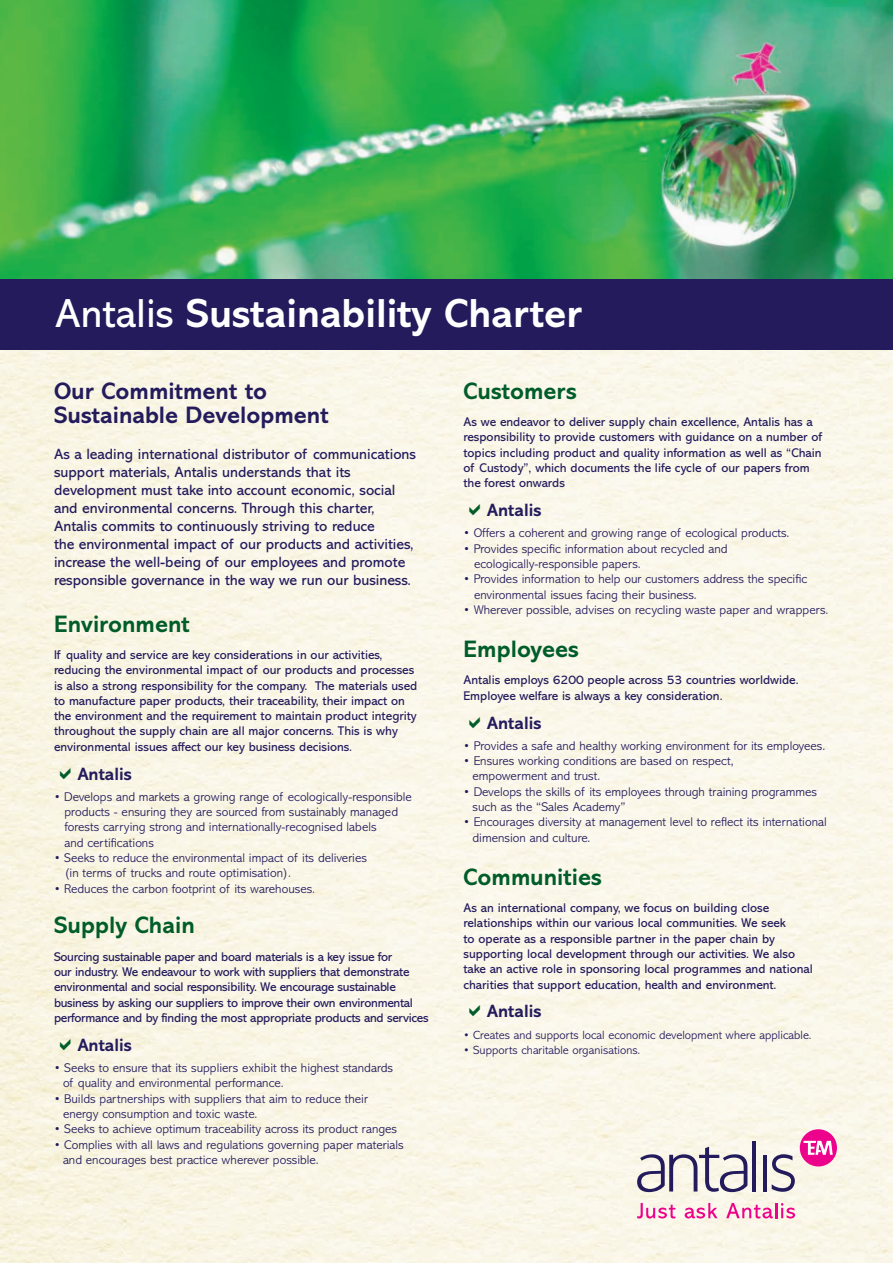
<style>
.page{position:relative;width:893px;height:1263px;background:#fff}
.page>*{position:absolute;margin:0;border:0;box-sizing:border-box;transform-origin:0 0}
.t1{font:700 40.95px "Abadi";color:#fff}
.t2{font:700 24px "Abadi";color:#005d2a}
.t3{font:700 24px/24px "Abadi";color:#231b5c}
.t4{font:700 18px "Abadi";color:#231b5c}
.t5{font:15px/18px "Abadi";color:#231b5c}
.t6{font:300 12.75px/15.3px "Abadi";color:#231b5c}
.t7{font:12.75px/15.3px "Abadi";color:#231b5c}
.t8{font:12.75px/15.3px "Abadi";letter-spacing:-.02em;color:#231b5c}
.t9{font:300 12px "Abadi";color:#231b5c}
.s1{font-family:"Abadi MT Pro";font-weight:400}
</style>
<div class="page">
<img style="left:0;top:350px;width:893px;height:913px">
<img style="left:0;top:0;width:893px;height:280px">
<div style="left:0;top:280px;width:893px;height:70px;background:#231b5c"></div>
<svg style="left:772px;top:1154px;width:23px;height:38px"></svg>
<hr style="left:752px;top:1141px;width:4px;height:50px;background:#231b5c">
<hr style="left:763px;top:1155px;width:4px;height:36px;background:#231b5c">
<svg style="left:637px;top:1147px;width:110px;height:45px;background:#c0bbc2"></svg>
<div style="left:800px;top:1129px;width:37px;height:37px;background:#ed028c;border-radius:50%"></div>
<svg style="left:803px;top:1141px;width:30px;height:14px"></svg>
<svg style="left:637px;top:1203px;width:38px;height:15px"></svg>
<svg style="left:685px;top:1203px;width:33px;height:15px"></svg>
<svg style="left:726px;top:1203px;width:69px;height:15px"></svg>
<svg style="left:60px;top:767px;width:11px;height:12px"></svg>
<svg style="left:60px;top:1038px;width:11px;height:12px"></svg>
<svg style="left:469px;top:504px;width:11px;height:11px"></svg>
<svg style="left:469px;top:716px;width:11px;height:12px"></svg>
<svg style="left:469px;top:1005px;width:11px;height:12px"></svg>
<h1 class="t1" style="left:55px;top:289px;width:529px"><span class="s1">Antalis</span> Sustainability Charter</h1>
<h2 class="t3" style="left:54px;top:379px;width:276px">Our Commitment to<br>Sustainable Development</h2>
<p class="t5" style="left:54px;top:445px;width:364px">As a leading international distributor of communications support materials, Antalis understands that its development must take into account economic, social and environmental concerns. Through this charter, Antalis commits to continuously striving to reduce<br>the environmental impact of our products and activities, increase the well-being of our employees and promote responsible governance in the way we run our business.</p>
<h2 class="t2" style="left:54px;top:610px;width:137px">Environment</h2>
<p class="t7" style="left:54px;top:647px;width:365px">If quality and service are key considerations in our activities, reducing the environmental impact of our products and processes is also a strong responsibility for the company. The materials used to manufacture paper products, their traceability, their impact on the environment and the requirement to maintain product integrity throughout the supply chain are all major concerns. This is why environmental issues affect our key business decisions.</p>
<h3 class="t4" style="left:78px;top:763px;width:56px">Antalis</h3>
<p class="t6" style="left:65px;top:789px;width:349px;text-indent:-11px">• Develops and markets a growing range of ecologically-responsible products - ensuring they are sourced from sustainably managed forests carrying strong and internationally-recognised labels<br>and certifications</p>
<p class="t6" style="left:65px;top:850px;width:304px;text-indent:-11px">• Seeks to reduce the environmental impact of its deliveries (in terms of trucks and route optimisation).</p>
<p class="t6" style="left:54px;top:881px;width:263px">• Reduces the carbon footprint of its warehouses.</p>
<h2 class="t2" style="left:54px;top:911px;width:142px">Supply Chain</h2>
<p class="t8" style="left:54px;top:949px;width:376px">Sourcing sustainable paper and board materials is a key issue for<br>our industry. We endeavour to work with suppliers that demonstrate environmental and social responsibility. We encourage sustainable business by asking our suppliers to improve their own environmental performance and by finding the most appropriate products and services</p>
<h3 class="t4" style="left:78px;top:1034px;width:56px">Antalis</h3>
<p class="t6" style="left:63px;top:1060px;width:332px;text-indent:-9px">• Seeks to ensure that its suppliers exhibit the highest standards of quality and environmental performance.</p>
<p class="t6" style="left:63px;top:1091px;width:307px;text-indent:-9px">• Builds partnerships with suppliers that aim to reduce their energy consumption and toxic waste.</p>
<p class="t6" style="left:54px;top:1121px;width:345px">• Seeks to achieve optimum traceability across its product ranges</p>
<p class="t6" style="left:63px;top:1137px;width:342px;text-indent:-9px">• Complies with all laws and regulations governing paper materials and encourages best practice wherever possible.</p>
<h2 class="t2" style="left:463px;top:377px;width:115px">Customers</h2>
<p class="t7" style="left:463px;top:414px;width:360px">As we endeavor to deliver supply chain excellence, Antalis has a responsibility to provide customers with guidance on a number of topics including product and quality information as well as “Chain of Custody”, which documents the life cycle of our papers from the forest onwards</p>
<h3 class="t4" style="left:487px;top:500px;width:56px">Antalis</h3>
<p class="t6" style="left:463px;top:526px;width:327px">• Offers a coherent and growing range of ecological products.</p>
<p class="t6" style="left:474px;top:541px;width:255px;text-indent:-11px">• Provides specific information about recycled and ecologically-responsible papers.</p>
<p class="t6" style="left:474px;top:572px;width:335px;text-indent:-11px">• Provides information to help our customers address the specific environmental issues facing their business.</p>
<p class="t6" style="left:463px;top:602px;width:366px">• Wherever possible, advises on recycling waste paper and wrappers.</p>
<h2 class="t2" style="left:463px;top:635px;width:117px">Employees</h2>
<p class="t7" style="left:463px;top:673px;width:337px">Antalis employs 6200 people across 53 countries worldwide.<br>Employee welfare is always a key consideration.</p>
<h3 class="t4" style="left:487px;top:712px;width:56px">Antalis</h3>
<p class="t6" style="left:463px;top:738px;width:363px">• Provides a safe and healthy working environment for its employees.</p>
<p class="t6" style="left:472px;top:753px;width:263px;text-indent:-9px">• Ensures working conditions are based on respect, empowerment and trust.</p>
<p class="t6" style="left:472px;top:784px;width:346px;text-indent:-9px">• Develops the skills of its employees through training programmes such as the “Sales Academy”</p>
<p class="t6" style="left:472px;top:815px;width:356px;text-indent:-9px">• Encourages diversity at management level to reflect its international dimension and culture.</p>
<h2 class="t2" style="left:463px;top:863px;width:140px">Communities</h2>
<p class="t7" style="left:463px;top:900px;width:351px">As an international company, we focus on building close relationships within our various local communities. We seek<br>to operate as a responsible partner in the paper chain by supporting local development through our activities. We also take an active role in sponsoring local programmes and national charities that support education, health and environment.</p>
<h3 class="t4" style="left:487px;top:1001px;width:56px">Antalis</h3>
<p class="t9" style="left:463px;top:1028px;width:350px">• Creates and supports local economic development where applicable.</p>
<p class="t9" style="left:463px;top:1043px;width:178px">• Supports charitable organisations.</p>
</div>
